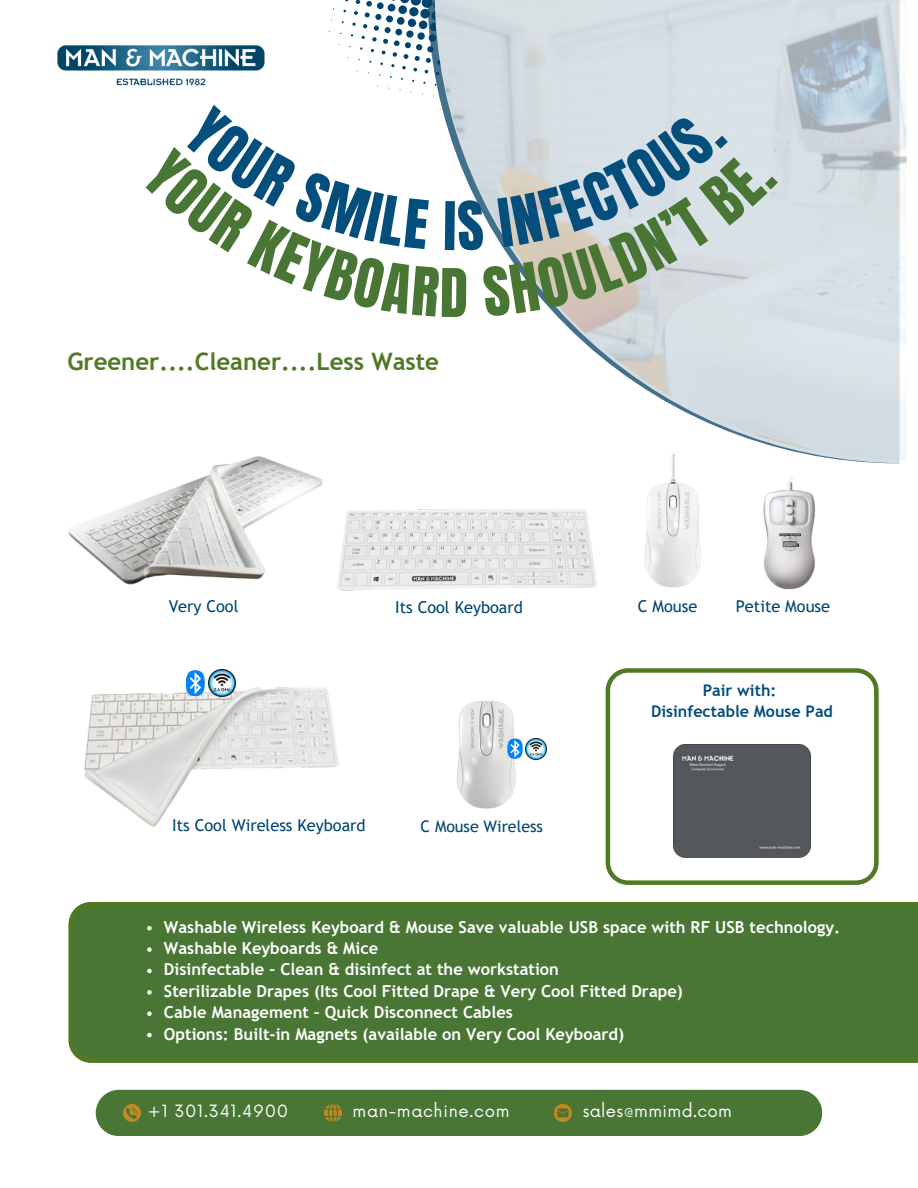
<style>
.page{position:relative;width:918px;height:1188px;background:#fff}
.page>*{position:absolute;margin:0;border:0;box-sizing:border-box;transform-origin:0 0}
.t1{font:700 24px "Trebuchet MS";color:#517924}
.t2{font:700 16.5px/21.3px "Trebuchet MS";color:#fff}
.t3{font:16.5px "Now";letter-spacing:.04em;color:#fff}
.t4{font:16.5px "Now";letter-spacing:.02em;color:#fff}
.t5{font:16.35px "Trebuchet MS";color:#00456f}
.t6{font:700 16.05px/21px "Trebuchet MS";color:#034e7b;text-align:center}
.t7{font:16.05px "Trebuchet MS";color:#00456f}
</style>
<div class="page">
<img style="left:558px;top:0;width:349px;height:460px">
<div style="left:96px;top:1090px;width:726px;height:46px;background:#497634;border-radius:23px"></div>
<div style="left:69px;top:902px;width:849px;height:161px;background:#497634"></div>
<svg style="left:123px;top:1104px;width:18px;height:18px"></svg>
<svg style="left:324px;top:1104px;width:18px;height:18px"></svg>
<svg style="left:554px;top:1104px;width:18px;height:18px"></svg>
<img style="left:57px;top:45px;width:83px;height:41px">
<img style="left:68px;top:456px;width:255px;height:129px">
<img style="left:634px;top:454px;width:80px;height:134px">
<img style="left:457px;top:700px;width:61px;height:109px">
<svg style="left:507px;top:739px;width:16px;height:20px"></svg>
<img style="left:525px;top:738px;width:21px;height:21px">
<img style="left:763px;top:476px;width:52px;height:114px">
<svg style="left:147px;top:926px;width:5px;height:4px"></svg>
<svg style="left:147px;top:947px;width:5px;height:5px"></svg>
<svg style="left:147px;top:969px;width:5px;height:4px"></svg>
<svg style="left:147px;top:990px;width:5px;height:5px"></svg>
<svg style="left:147px;top:1011px;width:5px;height:5px"></svg>
<svg style="left:147px;top:1033px;width:5px;height:4px"></svg>
<img style="left:337px;top:509px;width:260px;height:82px">
<svg style="left:606px;top:668px;width:273px;height:217px"></svg>
<div style="left:673px;top:745px;width:138px;height:112px;background:#54575b"></div>
<img style="left:84px;top:669px;width:255px;height:157px">
<svg style="left:186px;top:670px;width:19px;height:26px"></svg>
<img style="left:209px;top:670px;width:27px;height:27px">
<svg style="left:140px;top:0;width:638px;height:317px"></svg>
<h1 class="t1" style="left:67px;top:348px;width:373px">Greener....Cleaner....Less Waste</h1>
<p class="t5" style="left:169px;top:597px;width:71px">Very Cool</p>
<h1 class="t5" style="left:638px;top:597px;width:61px">C Mouse</h1>
<p class="t5" style="left:395px;top:597px;width:129px">Its Cool Keyboard</p>
<p class="t5" style="left:736px;top:597px;width:96px">Petite Mouse</p>
<p class="t5" style="left:172px;top:815px;width:195px">Its Cool Wireless Keyboard</p>
<p class="t7" style="left:421px;top:817px;width:124px">C Mouse Wireless</p>
<p class="t6" style="left:651px;top:680px;width:183px">Pair with:<br>Disinfectable Mouse Pad</p>
<p class="t2" style="left:164px;top:916px;width:678px">Washable Wireless Keyboard &amp; Mouse Save valuable USB space with RF USB technology.<br>Washable Keyboards &amp; Mice<br>Disinfectable – Clean &amp; disinfect at the workstation<br>Sterilizable Drapes (Its Cool Fitted Drape &amp; Very Cool Fitted Drape)<br>Cable Management – Quick Disconnect Cables<br>Options: Built-in Magnets (available on Very Cool Keyboard)</p>
<p class="t3" style="left:148px;top:1102px;width:142px">+1 301.341.4900</p>
<p class="t3" style="left:353px;top:1102px;width:159px">man-machine.com</p>
<p class="t4" style="left:583px;top:1102px;width:151px">sales@mmimd.com</p>
</div>
